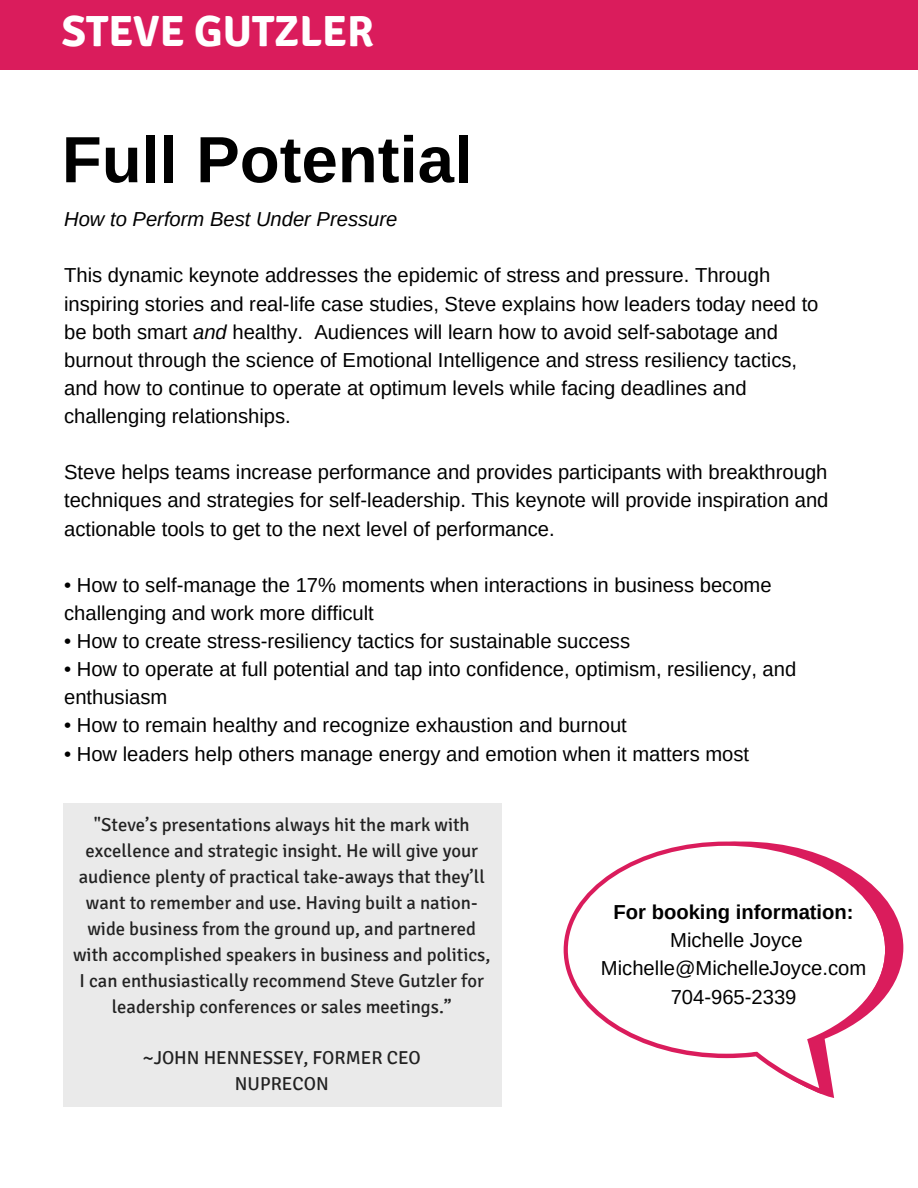
<style>
.page{position:relative;width:918px;height:1188px;background:#fff}
.page>*{position:absolute;margin:0;border:0;box-sizing:border-box;transform-origin:0 0}
.t1{font:700 65.4px "Arimo";color:#000}
.t2{font:700 43.65px "Signika";color:#fff}
.t3{font:20.25px/28.2px "Arimo";color:#000}
.t4{font:italic 20.25px "Arimo";color:#000}
.t5{font:700 20.25px "Arimo";color:#000}
.t6{font:18.75px/25.8px "Signika";color:#222;text-align:center}
.s1{font-style:italic}
</style>
<div class="page">
<svg style="left:821px;top:904px;width:82px;height:194px"></svg>
<svg style="left:564px;top:842px;width:325px;height:252px"></svg>
<div style="left:63px;top:803px;width:439px;height:304px;background:#eaeaea"></div>
<div style="left:0;top:0;width:918px;height:70px;background:#da1c5c"></div>
<h2 class="t2" style="left:62px;top:5px;width:314px">STEVE GUTZLER</h2>
<h1 class="t1" style="left:62px;top:123px;width:412px">Full Potential</h1>
<p class="t4" style="left:64px;top:208px;width:335px">How to Perform Best Under Pressure</p>
<p class="t3" style="left:64px;top:261px;width:756px">This dynamic keynote addresses the epidemic of stress and pressure. Through inspiring stories and real-life case studies, Steve explains how leaders today need to be both smart <span class="s1">and</span> healthy. Audiences will learn how to avoid self-sabotage and burnout through the science of Emotional Intelligence and stress resiliency tactics, and how to continue to operate at optimum levels while facing deadlines and challenging relationships.</p>
<p class="t3" style="left:64px;top:458px;width:766px;text-align:justify">Steve helps teams increase performance and provides participants with breakthrough techniques and strategies for self-leadership. This keynote will provide inspiration and actionable tools to get to the next level of performance.</p>
<p class="t3" style="left:64px;top:571px;width:709px">• How to self-manage the 17% moments when interactions in business become challenging and work more difficult</p>
<p class="t3" style="left:64px;top:627px;width:568px">• How to create stress-resiliency tactics for sustainable success</p>
<p class="t3" style="left:64px;top:655px;width:734px">• How to operate at full potential and tap into confidence, optimism, resiliency, and enthusiasm</p>
<p class="t3" style="left:64px;top:711px;width:564px">• How to remain healthy and recognize exhaustion and burnout</p>
<p class="t3" style="left:64px;top:739px;width:687px">• How leaders help others manage energy and emotion when it matters most</p>
<p class="t6" style="left:73px;top:812px;width:419px">"Steve’s presentations always hit the mark with excellence and strategic insight. He will give your audience plenty of practical take-aways that they’ll want to remember and use. Having built a nation&shy;wide business from the ground up, and partnered with accomplished speakers in business and politics, I can enthusiastically recommend Steve Gutzler for leadership conferences or sales meetings.”</p>
<p class="t6" style="left:143px;top:1045px;width:280px">~JOHN HENNESSEY, FORMER CEO<br>NUPRECON</p>
<p class="t5" style="left:614px;top:901px;width:242px">For booking information:</p>
<p class="t3" style="left:601px;top:926px;width:267px;text-align:center">Michelle Joyce<br>Michelle@MichelleJoyce.com<br>704-965-2339</p>
</div>
